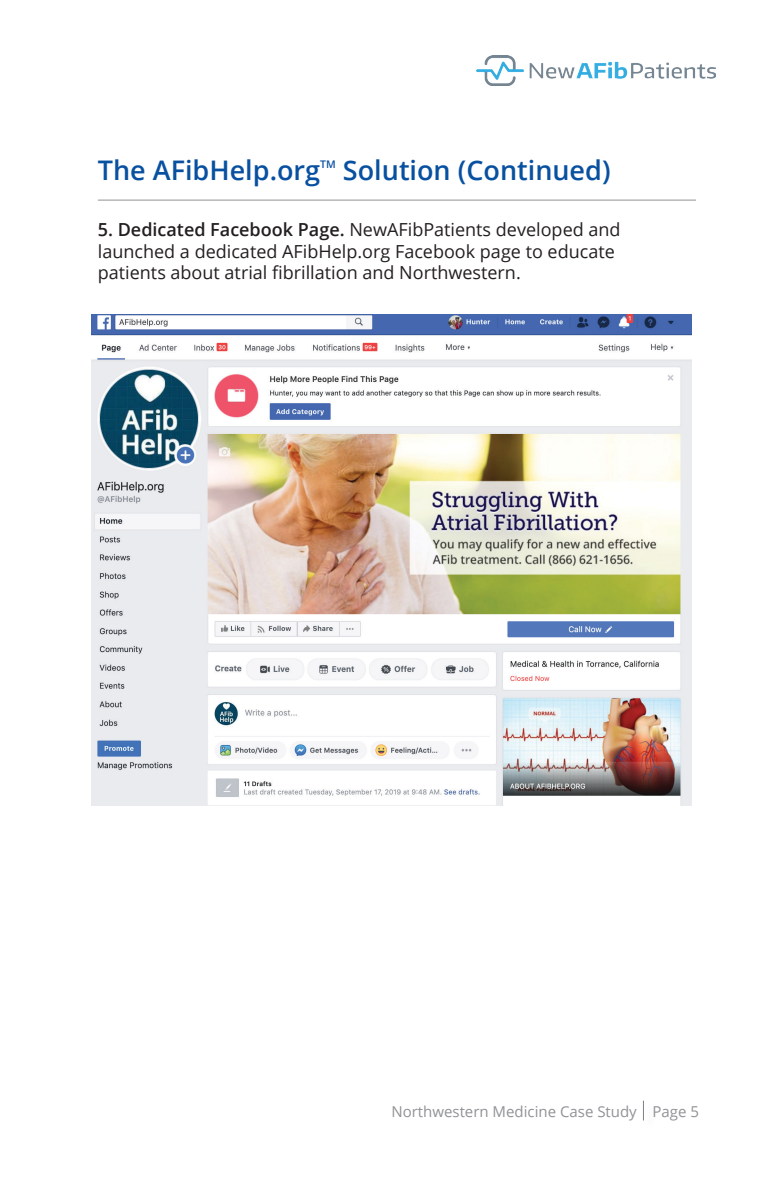
<style>
.page{position:relative;width:771px;height:1191px;background:#fff}
.page>*{position:absolute;margin:0;border:0;box-sizing:border-box;transform-origin:0 0}
.Body_text{font:600 27px "Open Sans";color:#0850a0}
.Body_text-2{font:18px/21.6px "Open Sans";color:#231f20}
.t1{font:15px "Open Sans";color:#909295}
.Body_text-3{font:600 10.5px "Open Sans";color:#0850a0}
.s1{font-weight:600}
</style>
<div class="page">
<svg style="left:643px;top:1101px;width:1px;height:19px"></svg>
<img style="left:477px;top:56px;width:238px;height:30px">
<hr style="left:98px;top:200px;width:598px;height:1px;background:#919396">
<img style="left:91px;top:315px;width:600px;height:490px">
<p class="Body_text" style="left:98px;top:152px;width:224px">The AFibHelp.org</p>
<p class="Body_text-3" style="left:320px;top:157px;width:17px">TM</p>
<p class="Body_text" style="left:343px;top:152px;width:269px">Solution (Continued)</p>
<p class="Body_text-2" style="left:98px;top:218px;width:524px"><span class="s1">5. Dedicated Facebook Page.</span> NewAFibPatients developed and launched a dedicated AFibHelp.org Facebook page to educate patients about atrial fibrillation and Northwestern.</p>
<p class="t1" style="left:391px;top:1101px;width:309px">Northwestern Medicine Case Study Page 5</p>
</div>
